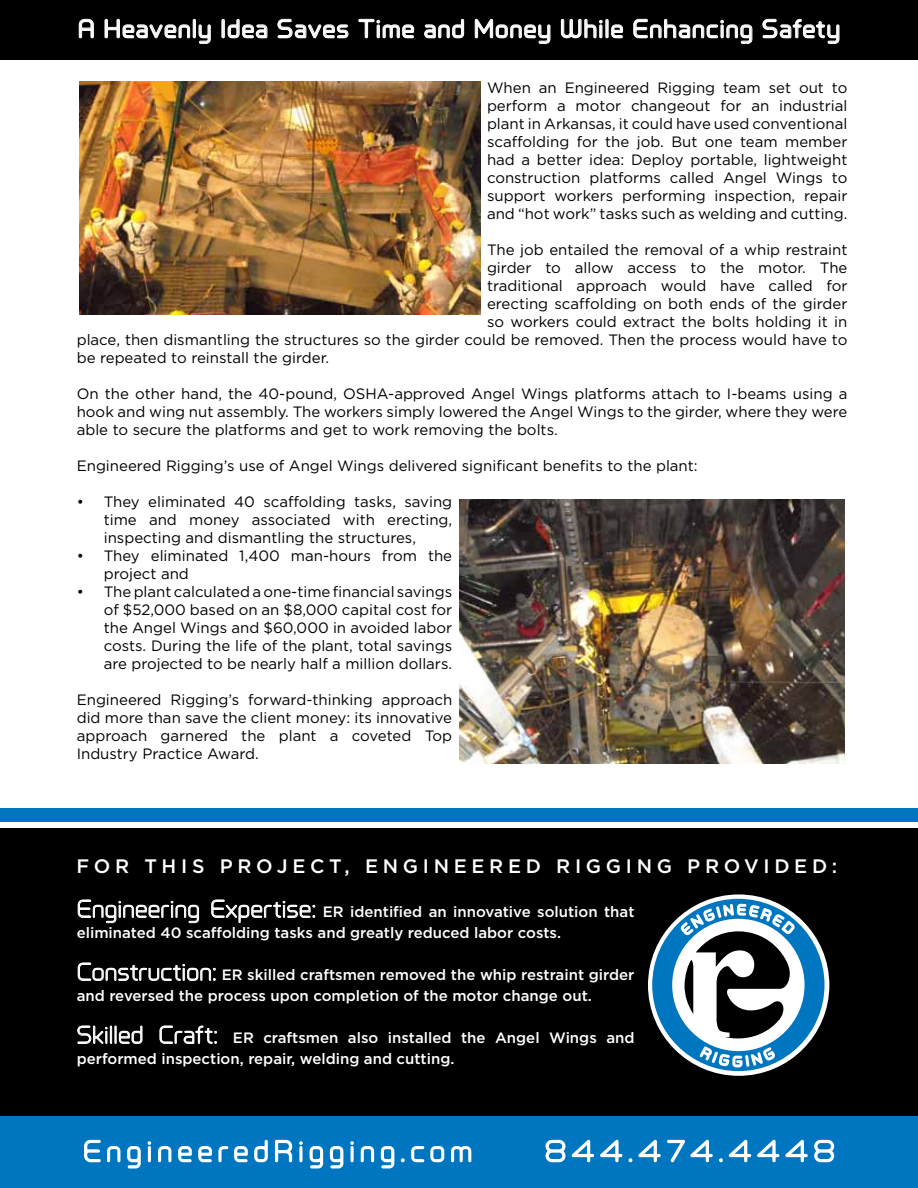
<style>
.page{position:relative;width:918px;height:1188px;background:#fff}
.page>*{position:absolute;margin:0;border:0;box-sizing:border-box;transform-origin:0 0}
.t1{font:600 24px "Primus";letter-spacing:.03em;color:#fff}
.t2{font:500 19.5px "Gotham";letter-spacing:.24em;color:#fff}
.t3{font:15px/18px "Gotham";color:#000;text-align:justify}
.t4{font:500 15px/21px "Gotham";color:#fff}
.s1{font-family:"Primus";font-weight:300;font-size:22.5px}
</style>
<div class="page">
<div style="left:0;top:828px;width:918px;height:348px;background:#000"></div>
<div style="left:0;top:808px;width:918px;height:14px;background:#0076c0"></div>
<img style="left:80px;top:81px;width:400px;height:234px">
<div style="left:0;top:0;width:918px;height:59px;background:#000"></div>
<svg style="left:79px;top:19px;width:15px;height:20px"></svg>
<svg style="left:104px;top:19px;width:107px;height:25px"></svg>
<svg style="left:222px;top:19px;width:46px;height:20px"></svg>
<svg style="left:277px;top:19px;width:72px;height:20px"></svg>
<svg style="left:358px;top:19px;width:56px;height:20px"></svg>
<svg style="left:424px;top:19px;width:40px;height:20px"></svg>
<svg style="left:475px;top:19px;width:76px;height:25px"></svg>
<svg style="left:561px;top:19px;width:62px;height:20px"></svg>
<svg style="left:633px;top:19px;width:120px;height:25px"></svg>
<svg style="left:762px;top:19px;width:78px;height:25px"></svg>
<img style="left:459px;top:499px;width:386px;height:264px">
<svg style="left:77px;top:899px;width:122px;height:24px"></svg>
<svg style="left:211px;top:899px;width:104px;height:24px"></svg>
<svg style="left:77px;top:962px;width:139px;height:19px"></svg>
<svg style="left:77px;top:1025px;width:66px;height:19px"></svg>
<svg style="left:159px;top:1025px;width:58px;height:19px"></svg>
<div style="left:0;top:1116px;width:918px;height:72px;background:#0076c0"></div>
<svg style="left:648px;top:894px;width:181px;height:182px"></svg>
<svg style="left:652px;top:899px;width:173px;height:172px"></svg>
<svg style="left:84px;top:1139px;width:57px;height:30px"></svg>
<div style="left:148px;top:1146px;width:3px;height:16px;border:2px solid #fff"></div>
<svg style="left:148px;top:1141px;width:3px;height:4px"></svg>
<svg style="left:158px;top:1139px;width:135px;height:24px"></svg>
<div style="left:299px;top:1146px;width:3px;height:16px;border:2px solid #fff"></div>
<svg style="left:299px;top:1141px;width:4px;height:4px"></svg>
<svg style="left:309px;top:1146px;width:35px;height:23px"></svg>
<div style="left:351px;top:1146px;width:3px;height:16px;border:2px solid #fff"></div>
<svg style="left:350px;top:1141px;width:4px;height:4px"></svg>
<svg style="left:360px;top:1146px;width:35px;height:23px"></svg>
<svg style="left:401px;top:1146px;width:71px;height:17px"></svg>
<svg style="left:545px;top:1139px;width:78px;height:24px"></svg>
<svg style="left:629px;top:1158px;width:3px;height:4px"></svg>
<svg style="left:638px;top:1139px;width:197px;height:24px"></svg>
<h1 class="t1" style="left:78px;top:12px;width:764px">A Heavenly Idea Saves Time and Money While Enhancing Safety</h1>
<p class="t3" style="left:487px;top:79px;width:362px">When an Engineered Rigging team set out to perform a motor changeout for an industrial plant in Arkansas, it could have used conventional scaffolding for the job. But one team member had a better idea: Deploy portable, lightweight construction platforms called Angel Wings to support workers performing inspection, repair and “hot work” tasks such as welding and cutting.</p>
<p class="t3" style="left:487px;top:241px;width:362px">The job entailed the removal of a whip restraint</p>
<p class="t3" style="left:487px;top:259px;width:362px">girder to allow access to the motor. The</p>
<p class="t3" style="left:487px;top:277px;width:362px">traditional approach would have called for</p>
<p class="t3" style="left:487px;top:295px;width:362px">erecting scaffolding on both ends of the girder</p>
<p class="t3" style="left:487px;top:313px;width:362px">so workers could extract the bolts holding it in</p>
<p class="t3" style="left:77px;top:331px;width:772px">place, then dismantling the structures so the girder could be removed. Then the process would have to</p>
<p class="t3" style="left:77px;top:349px;width:254px">be repeated to reinstall the girder.</p>
<p class="t3" style="left:77px;top:385px;width:772px">On the other hand, the 40-pound, OSHA-approved Angel Wings platforms attach to I-beams using a hook and wing nut assembly. The workers simply lowered the Angel Wings to the girder, where they were able to secure the platforms and get to work removing the bolts.</p>
<p class="t3" style="left:77px;top:457px;width:623px">Engineered Rigging’s use of Angel Wings delivered significant benefits to the plant:</p>
<p class="t3" style="left:104px;top:493px;width:350px;text-indent:-27px">• They eliminated 40 scaffolding tasks, saving time and money associated with erecting, inspecting and dismantling the structures,</p>
<p class="t3" style="left:104px;top:547px;width:350px;text-indent:-27px">• They eliminated 1,400 man-hours from the project and</p>
<p class="t3" style="left:104px;top:583px;width:350px;text-indent:-27px">• The plant calculated a one-time financial savings of $52,000 based on an $8,000 capital cost for the Angel Wings and $60,000 in avoided labor costs. During the life of the plant, total savings are projected to be nearly half a million dollars.</p>
<p class="t3" style="left:77px;top:691px;width:377px">Engineered Rigging’s forward-thinking approach did more than save the client money: its innovative approach garnered the plant a coveted Top Industry Practice Award.</p>
<h2 class="t2" style="left:76px;top:855px;width:763px">FOR THIS PROJECT, ENGINEERED RIGGING PROVIDED:</h2>
<p class="t4" style="left:77px;top:902px;width:559px"><span class="s1">Engineering Expertise:</span> ER identified an innovative solution that eliminated 40 scaffolding tasks and greatly reduced labor costs.</p>
<p class="t4" style="left:77px;top:965px;width:559px"><span class="s1">Construction:</span> ER skilled craftsmen removed the whip restraint girder and reversed the process upon completion of the motor change out.</p>
<p class="t4" style="left:77px;top:1028px;width:559px"><span class="s1">Skilled Craft:</span> ER craftsmen also installed the Angel Wings and performed inspection, repair, welding and cutting.</p>
</div>
